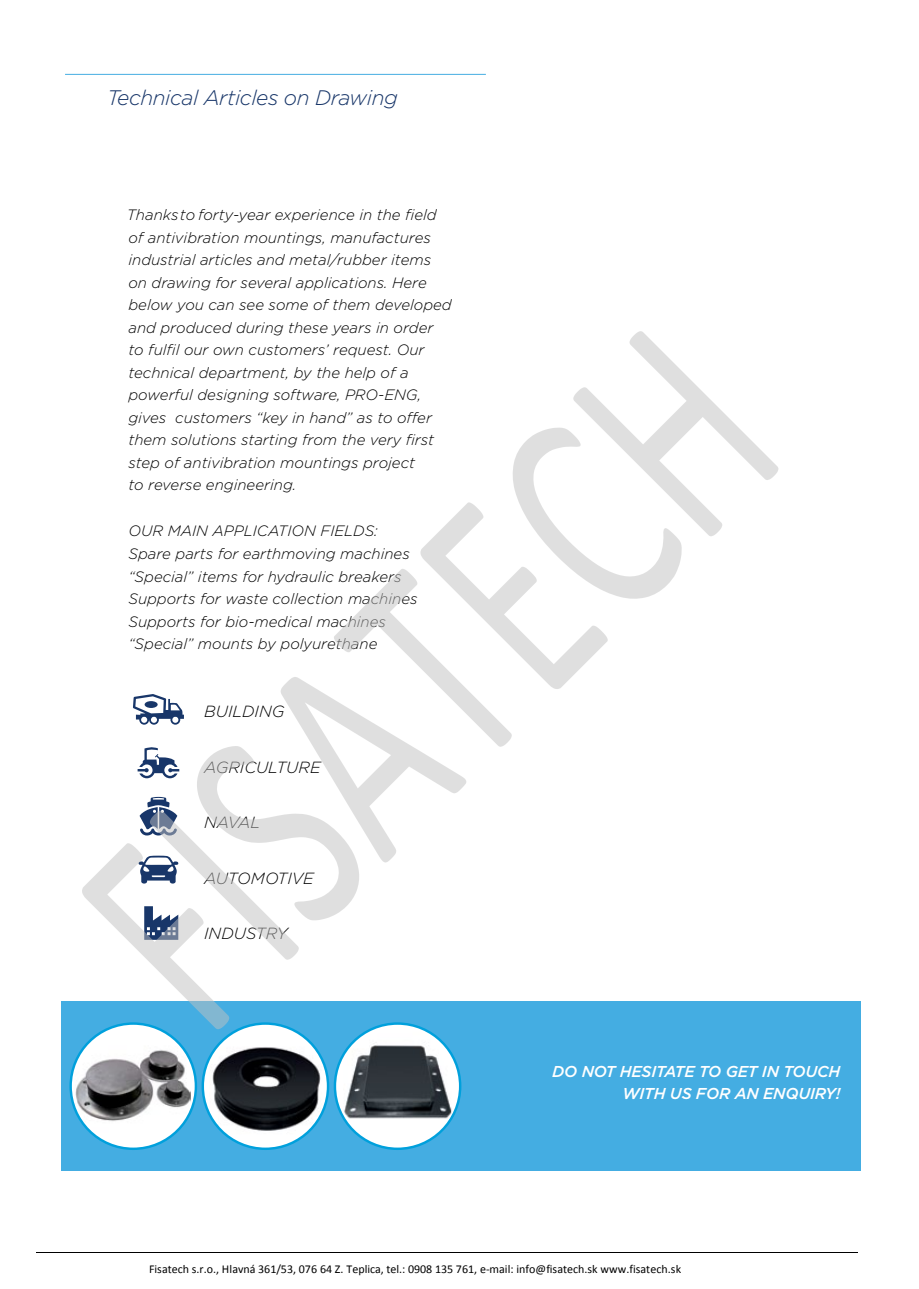
<style>
.page{position:relative;width:919px;height:1289px;background:#fff}
.page>*{position:absolute;margin:0;border:0;box-sizing:border-box;transform-origin:0 0}
.t1{font:italic 300 21px "Gotham";letter-spacing:-.02em;color:#183669}
.t2{font:italic 300 16.2px "Gotham";color:#000}
.t3{font:italic 500 15.75px/22.5px "Gotham";letter-spacing:-.015em;color:#fff;text-align:right}
.t4{font:italic 300 15px/22.5px "Gotham";color:#000}
.t5{font:12px "Calibri";color:#000}
</style>
<div class="page">
<hr style="left:65px;top:74px;width:421px;height:1px;background:#44ade2">
<div style="left:61px;top:1000px;width:800px;height:170px;background:#44ade2"></div>
<img style="left:75px;top:1029px;width:116px;height:115px">
<svg style="left:203px;top:1023px;width:125px;height:125px"></svg>
<img style="left:209px;top:1029px;width:114px;height:113px">
<svg style="left:335px;top:1023px;width:125px;height:125px"></svg>
<img style="left:343px;top:1031px;width:108px;height:108px">
<svg style="left:82px;top:331px;width:696px;height:698px"></svg>
<hr style="left:37px;top:1252px;width:820px;height:1px;background:#000">
<h1 class="t1" style="left:107px;top:85px;width:292px">Technical Articles on Drawing</h1>
<p class="t4" style="left:127px;top:203px;width:326px">Thanksto forty-year experience in the field of antivibration mountings, manufactures industrial articles and metal/rubber items on drawing for several applications. Here below you can see some of them developed and produced during these years in order<br>to fulfil our own customers’ request. Our technical department, by the help of a powerful designing software, PRO-ENG, gives customers “key in hand” as to offer them solutions starting from the very first step of antivibration mountings project<br>to reverse engineering.</p>
<p class="t4" style="left:128px;top:519px;width:290px">OUR MAIN APPLICATION FIELDS:<br>Spare parts for earthmoving machines “Special” items for hydraulic breakers Supports for waste collection machines Supports for bio-medical machines “Special” mounts by polyurethane</p>
<p class="t2" style="left:204px;top:701px;width:82px">BUILDING</p>
<p class="t2" style="left:204px;top:756px;width:118px">AGRICULTURE</p>
<p class="t2" style="left:204px;top:812px;width:57px">NAVAL</p>
<p class="t2" style="left:204px;top:867px;width:111px">AUTOMOTIVE</p>
<p class="t2" style="left:204px;top:923px;width:85px">INDUSTRY</p>
<p class="t3" style="left:552px;top:1059px;width:290px">DO NOT HESITATE TO GET IN TOUCH<br>WITH US FOR AN ENQUIRY!</p>
<p class="t5" style="left:149px;top:1261px;width:533px">Fisatech s.r.o., Hlavná 361/53, 076 64 Z. Teplica, tel.: 0908 135 761, e-mail: info@fisatech.sk www.fisatech.sk</p>
</div>
